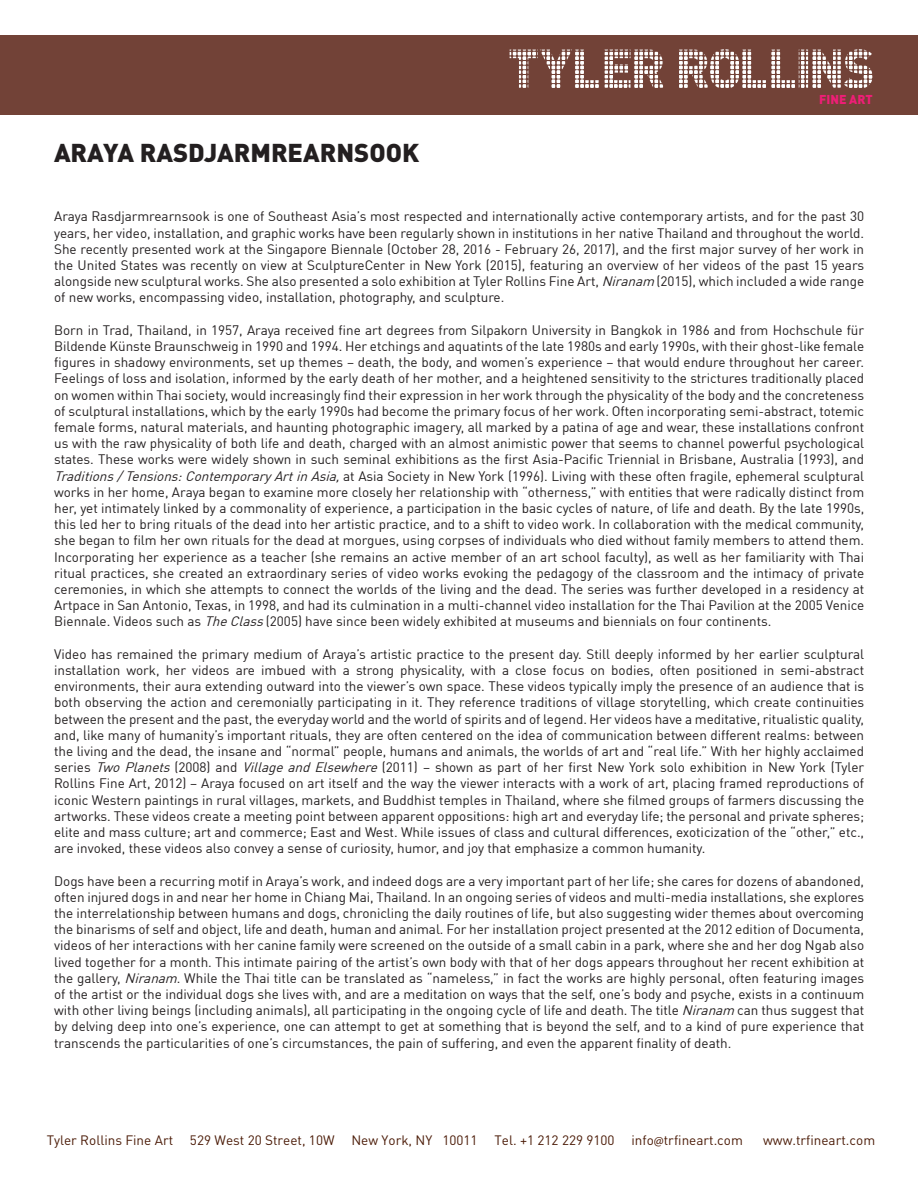
<style>
.page{position:relative;width:918px;height:1188px;background:#fff}
.page>*{position:absolute;margin:0;border:0;box-sizing:border-box;transform-origin:0 0}
.t1{font:900 25.5px "DIN";color:#231f20}
.t2{font:13.5px/16.2px "DIN Offc";letter-spacing:-.005em;color:#231f20;text-align:justify}
.t3{font:13.5px "DIN";color:#4b1b07}
.t4{font:900 12.75px "DIN";color:#ee1e76}
.s1{font-style:italic}
.s2{font-family:"Myriad Pro"}
</style>
<div class="page">
<div style="left:0;top:36px;width:918px;height:79px;background:#724237"></div>
<svg style="left:510px;top:50px;width:89px;height:38px"></svg>
<svg style="left:605px;top:50px;width:58px;height:38px"></svg>
<svg style="left:679px;top:49px;width:87px;height:39px"></svg>
<svg style="left:772px;top:49px;width:100px;height:39px"></svg>
<p class="t1" style="left:54px;top:136px;width:367px">ARAYA RASDJARMREARNSOOK</p>
<p class="t4" style="left:819px;top:91px;width:55px">FINE ART</p>
<p class="t2" style="left:54px;top:208px;width:812px">Araya Rasdjarmrearnsook is one of Southeast Asia’s most respected and internationally active contemporary artists, and for the past 30 years, her video, installation, and graphic works have been regularly shown in institutions in her native Thailand and throughout the world.<br>She recently presented work at the Singapore Biennale (October 28, 2016 - February 26, 2017), and the first major survey of her work in the United States was recently on view at SculptureCenter in New York (2015), featuring an overview of her videos of the past 15 years alongside new sculptural works. She also presented a solo exhibition at Tyler Rollins Fine Art, <span class="s1">Niranam</span> (2015), which included a wide range of new works, encompassing video, installation, photography, and sculpture.</p>
<p class="t2" style="left:54px;top:322px;width:812px">Born in Trad, Thailand, in 1957, Araya received fine art degrees from Silpakorn University in Bangkok in 1986 and from Hochschule für Bildende Künste Braunschweig in 1990 and 1994. Her etchings and aquatints of the late 1980s and early 1990s, with their ghost-like female figures in shadowy environments, set up themes – death, the body, and women’s experience – that would endure throughout her career.<br>Feelings of loss and isolation, informed by the early death of her mother, and a heightened sensitivity to the strictures traditionally placed on women within Thai society, would increasingly find their expression in her work through the physicality of the body and the concreteness of sculptural installations, which by the early 1990s had become the primary focus of her work. Often incorporating semi-abstract, totemic female forms, natural materials, and haunting photographic imagery, all marked by a patina of age and wear, these installations confront us with the raw physicality of both life and death, charged with an almost animistic power that seems to channel powerful psychological states. These works were widely shown in such seminal exhibitions as the first Asia-Pacific Triennial in Brisbane, Australia (1993), and <span class="s1">Traditions/Tensions:ContemporaryArtinAsia,</span>at Asia Society in New York (1996). Living with these often fragile, ephemeral sculptural works in her home, Araya began to examine more closely her relationship with “otherness,” with entities that were radically distinct from her, yet intimately linked by a commonality of experience, a participation in the basic cycles of nature, of life and death. By the late 1990s, this led her to bring rituals of the dead into her artistic practice, and to a shift to video work. In collaboration with the medical community, she began to film her own rituals for the dead at morgues, using corpses of individuals who died without family members to attend them.<br>Incorporating her experience as a teacher (she remains an active member of an art school faculty), as well as her familiarity with Thai ritual practices, she created an extraordinary series of video works evoking the pedagogy of the classroom and the intimacy of private ceremonies, in which she attempts to connect the worlds of the living and the dead. The series was further developed in a residency at Artpace in San Antonio, Texas, in 1998, and had its culmination in a multi-channel video installation for the Thai Pavilion at the 2005 Venice Biennale. Videos such as <span class="s1">TheClass</span>(2005) have since been widely exhibited at museums and biennials on four continents.</p>
<p class="t2" style="left:54px;top:646px;width:812px">Video has remained the primary medium of Araya’s artistic practice to the present day. Still deeply informed by her earlier sculptural installation work, her videos are imbued with a strong physicality, with a close focus on bodies, often positioned in semi-abstract environments, their aura extending outward into the viewer’s own space. These videos typically imply the presence of an audience that is both observing the action and ceremonially participating in it. They reference traditions of village storytelling, which create continuities between the present and the past, the everyday world and the world of spirits and of legend. Her videos have a meditative, ritualistic quality, and, like many of humanity’s important rituals, they are often centered on the idea of communication between different realms: between the living and the dead, the insane and “normal” people, humans and animals, the worlds of art and “real life.” With her highly acclaimed series <span class="s1">TwoPlanets</span>(2008) and <span class="s1">VillageandElsewhere</span>(2011) – shown as part of her first New York solo exhibition in New York (Tyler Rollins Fine Art, 2012) – Araya focused on art itself and the way the viewer interacts with a work of art, placing framed reproductions of iconic Western paintings in rural villages, markets, and Buddhist temples in Thailand, where she filmed groups of farmers discussing the artworks. These videos create a meeting point between apparent oppositions: high art and everyday life; the personal and private spheres; elite and mass culture; art and commerce; East and West. While issues of class and cultural differences, exoticization of the “other,” etc., are invoked, these videos also convey a sense of curiosity, humor, and joy that emphasize a common humanity.</p>
<p class="t2" style="left:54px;top:872px;width:812px">Dogs have been a recurring motif in Araya’s work, and indeed dogs are a very important part of her life; she cares for dozens of abandoned, often injured dogs in and near her home in Chiang Mai, Thailand. In an ongoing series of videos and multi-media installations, she explores the interrelationship between humans and dogs, chronicling the daily routines of life, but also suggesting wider themes about overcoming the binarisms of self and object, life and death, human and animal. For her installation project presented at the 2012 edition of Documenta, videos of her interactions with her canine family were screened on the outside of a small cabin in a park, where she and her dog Ngab also lived together for a month. This intimate pairing of the artist’s own body with that of her dogs appears throughout her recent exhibition at the gallery, <span class="s1">Niranam</span>. While the Thai title can be translated as “nameless,” in fact the works are highly personal, often featuring images of the artist or the individual dogs she lives with, and are a meditation on ways that the self, one’s body and psyche, exists in a continuum with other living beings (including animals), all participating in the ongoing cycle of life and death. The title <span class="s1">Niranam</span> can thus suggest that by delving deep into one’s experience, one can attempt to get at something that is beyond the self, and to a kind of pure experience that transcends the particularities of one’s circumstances, the pain of suffering, and even the apparent finality of death.</p>
<p class="t3" style="left:47px;top:1131px;width:698px">Tyler Rollins Fine Art 529 West 20 Street, 10W New York, NY 10011 Tel. +1 212 229 9100 info<span class="s2">@</span>trfineart.com</p>
<p class="t3" style="left:763px;top:1131px;width:114px">www.trfineart.com</p>
</div>
